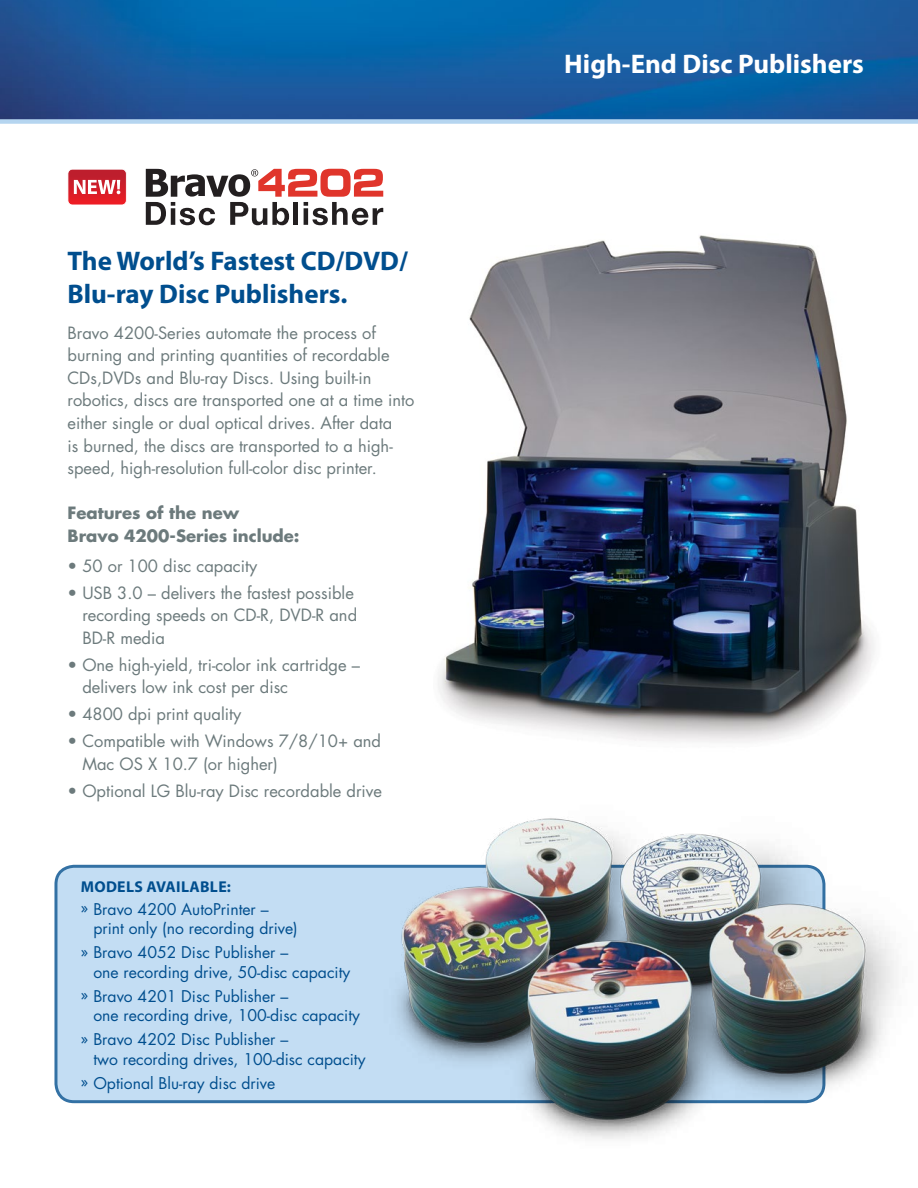
<style>
.page{position:relative;width:918px;height:1188px;background:#fff}
.page>*{position:absolute;margin:0;border:0;box-sizing:border-box;transform-origin:0 0}
.t1{font:700 27px/33px "Myriad Pro";color:#004e8e}
.t2{font:700 27px "Myriad Pro";color:#fff}
.t3{font:16.5px/22.5px "Futura";color:#6c7a7c}
.t4{font:700 16.5px/22.5px "Futura";color:#6c7a7c}
.t5{font:15.75px/19.5px "Futura";color:#004e8e}
.t6{font:700 15.75px "Myriad Pro";letter-spacing:.02em;color:#004e8e}
</style>
<div class="page">
<img style="left:0;top:0;width:918px;height:119px">
<div style="left:0;top:119px;width:918px;height:5px;background:#b5d5f0"></div>
<div style="left:56px;top:866px;width:768px;height:236px;background:#c3ddf3;border-radius:18px"></div>
<img style="left:361px;top:818px;width:536px;height:321px">
<img style="left:438px;top:235px;width:436px;height:507px">
<svg style="left:146px;top:169px;width:237px;height:56px"></svg>
<svg style="left:68px;top:169px;width:59px;height:36px;background:#dc535c"></svg>
<h1 class="t1" style="left:68px;top:243px;width:342px">The World’s Fastest CD/DVD/<br>Blu-ray Disc Publishers.</h1>
<p class="t3" style="left:68px;top:321px;width:348px">Bravo 4200-Series automate the process of burning and printing quantities of recordable CDs,DVDs and Blu-ray Discs. Using built-in robotics, discs are transported one at a time into either single or dual optical drives. After data<br>is burned, the discs are transported to a high&shy;speed, high-resolution full-color disc printer.</p>
<p class="t4" style="left:68px;top:501px;width:234px">Features of the new<br>Bravo 4200-Series include:</p>
<p class="t3" style="left:68px;top:554px;width:191px">• 50 or 100 disc capacity</p>
<p class="t3" style="left:82px;top:581px;width:276px;text-indent:-15px">• USB 3.0 – delivers the fastest possible recording speeds on CD-R, DVD-R and<br>BD-R media</p>
<p class="t3" style="left:82px;top:653px;width:279px;text-indent:-15px">• One high-yield, tri-color ink cartridge – delivers low ink cost per disc</p>
<p class="t3" style="left:68px;top:702px;width:175px">• 4800 dpi print quality</p>
<p class="t3" style="left:82px;top:729px;width:300px;text-indent:-15px">• Compatible with Windows 7/8/10+ and<br>Mac OS X 10.7 (or higher)</p>
<p class="t3" style="left:68px;top:779px;width:316px">• Optional LG Blu-ray Disc recordable drive</p>
<p class="t6" style="left:81px;top:877px;width:152px">MODELS AVAILABLE:</p>
<p class="t5" style="left:93px;top:899px;width:206px;text-indent:-13px">» Bravo 4200 AutoPrinter – print only (no recording drive)</p>
<p class="t5" style="left:93px;top:942px;width:258px;text-indent:-13px">» Bravo 4052 Disc Publisher –<br>one recording drive, 50-disc capacity</p>
<p class="t5" style="left:93px;top:986px;width:268px;text-indent:-13px">» Bravo 4201 Disc Publisher –<br>one recording drive, 100-disc capacity</p>
<p class="t5" style="left:93px;top:1029px;width:274px;text-indent:-13px">» Bravo 4202 Disc Publisher –<br>two recording drives, 100-disc capacity</p>
<p class="t5" style="left:81px;top:1073px;width:196px">» Optional Blu-ray disc drive</p>
<h1 class="t2" style="left:564px;top:46px;width:301px">High-End Disc Publishers</h1>
</div>
